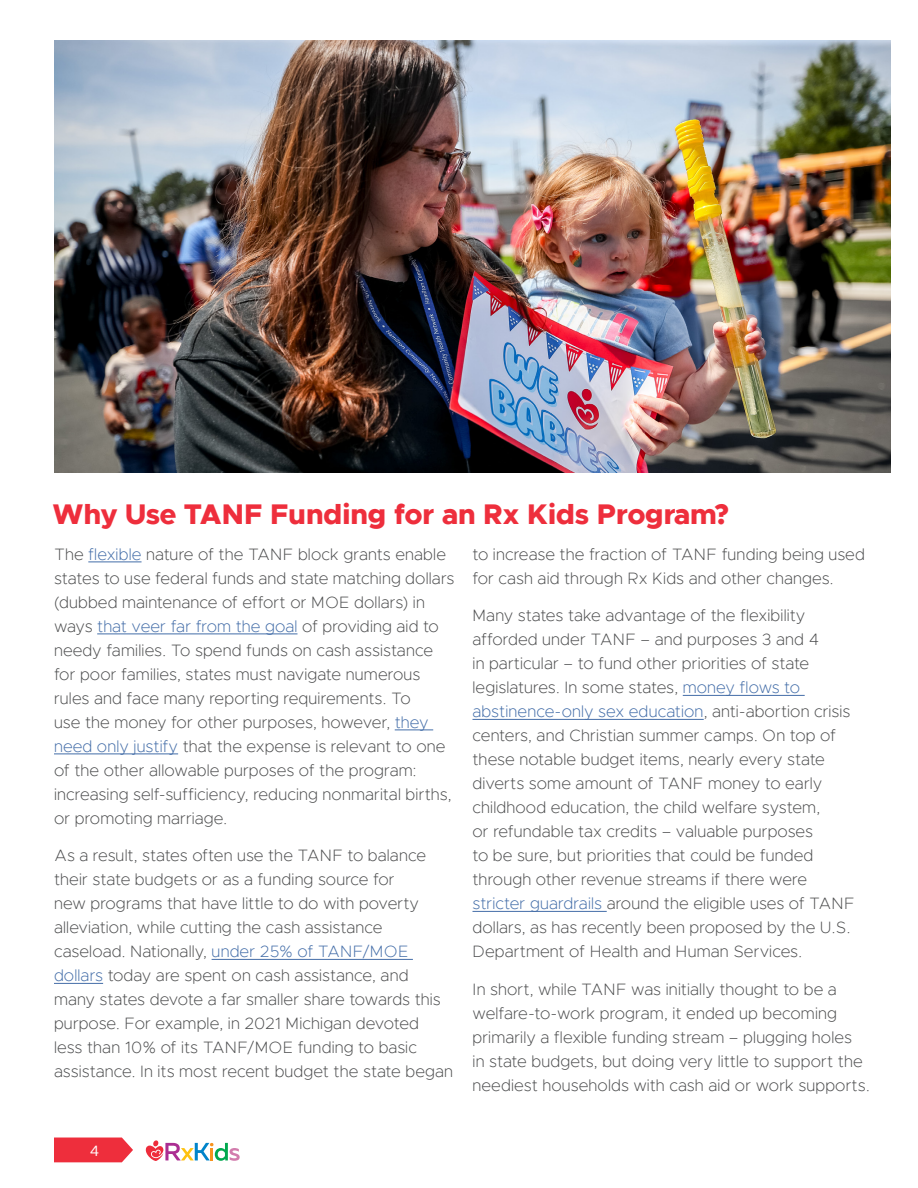
<style>
.page{position:relative;width:918px;height:1188px;background:#fff}
.page>*{position:absolute;margin:0;border:0;box-sizing:border-box;transform-origin:0 0}
.t1{font:800 28.5px "Metropolis";color:#ee2e3c}
.Body_Text{font:200 16.5px/24px "Metropolis";letter-spacing:.005em;color:#4b4c4d}
.t2{font:15px "Metropolis";color:#fff}
.s1{color:#436da8}
</style>
<div class="page">
<svg style="left:54px;top:1138px;width:79px;height:24px"></svg>
<svg style="left:145px;top:1140px;width:95px;height:21px"></svg>
<hr style="left:88px;top:562px;width:54px;height:1px;background:#436da8">
<hr style="left:97px;top:634px;width:201px;height:1px;background:#436da8">
<hr style="left:395px;top:730px;width:38px;height:1px;background:#436da8">
<hr style="left:54px;top:754px;width:124px;height:1px;background:#436da8">
<hr style="left:212px;top:959px;width:201px;height:1px;background:#436da8">
<hr style="left:54px;top:983px;width:49px;height:1px;background:#436da8">
<hr style="left:683px;top:695px;width:122px;height:1px;background:#436da8">
<hr style="left:472px;top:719px;width:232px;height:1px;background:#436da8">
<hr style="left:472px;top:911px;width:135px;height:1px;background:#436da8">
<img style="left:54px;top:40px;width:837px;height:432px">
<p class="t1" style="left:52px;top:496px;width:678px">Why Use TANF Funding for an Rx Kids Program?</p>
<p class="Body_Text" style="left:54px;top:542px;width:402px">The <span class="s1">flexible</span> nature of the TANF block grants enable states to use federal funds and state matching dollars (dubbed maintenance of effort or MOE dollars) in ways <span class="s1">that veer far from the goal</span> of providing aid to needy families. To spend funds on cash assistance for poor families, states must navigate numerous rules and face many reporting requirements. To<br>use the money for other purposes, however, <span class="s1">they need only justify</span> that the expense is relevant to one of the other allowable purposes of the program: increasing self-sufficiency, reducing nonmarital births, or promoting marriage.</p>
<p class="Body_Text" style="left:54px;top:844px;width:400px">As a result, states often use the TANF to balance their state budgets or as a funding source for<br>new programs that have little to do with poverty alleviation, while cutting the cash assistance caseload. Nationally, <span class="s1">under 25% of TANF/MOE dollars</span> today are spent on cash assistance, and many states devote a far smaller share towards this purpose. For example, in 2021 Michigan devoted<br>less than 10% of its TANF/MOE funding to basic assistance. In its most recent budget the state began</p>
<p class="Body_Text" style="left:472px;top:542px;width:394px">to increase the fraction of TANF funding being used for cash aid through Rx Kids and other changes.</p>
<p class="Body_Text" style="left:472px;top:604px;width:384px">Many states take advantage of the flexibility afforded under TANF – and purposes 3 and 4<br>in particular – to fund other priorities of state legislatures. In some states, <span class="s1">money flows to abstinence-only sex education</span>, anti-abortion crisis centers, and Christian summer camps. On top of these notable budget items, nearly every state diverts some amount of TANF money to early childhood education, the child welfare system,<br>or refundable tax credits – valuable purposes<br>to be sure, but priorities that could be funded through other revenue streams if there were <span class="s1">stricter guardrails</span> around the eligible uses of TANF dollars, as has recently been proposed by the U.S.<br>Department of Health and Human Services.</p>
<p class="Body_Text" style="left:472px;top:977px;width:399px">In short, while TANF was initially thought to be a welfare-to-work program, it ended up becoming primarily a flexible funding stream – plugging holes<br>in state budgets, but doing very little to support the neediest households with cash aid or work supports.</p>
<p class="t2" style="left:90px;top:1142px;width:11px">4</p>
</div>
